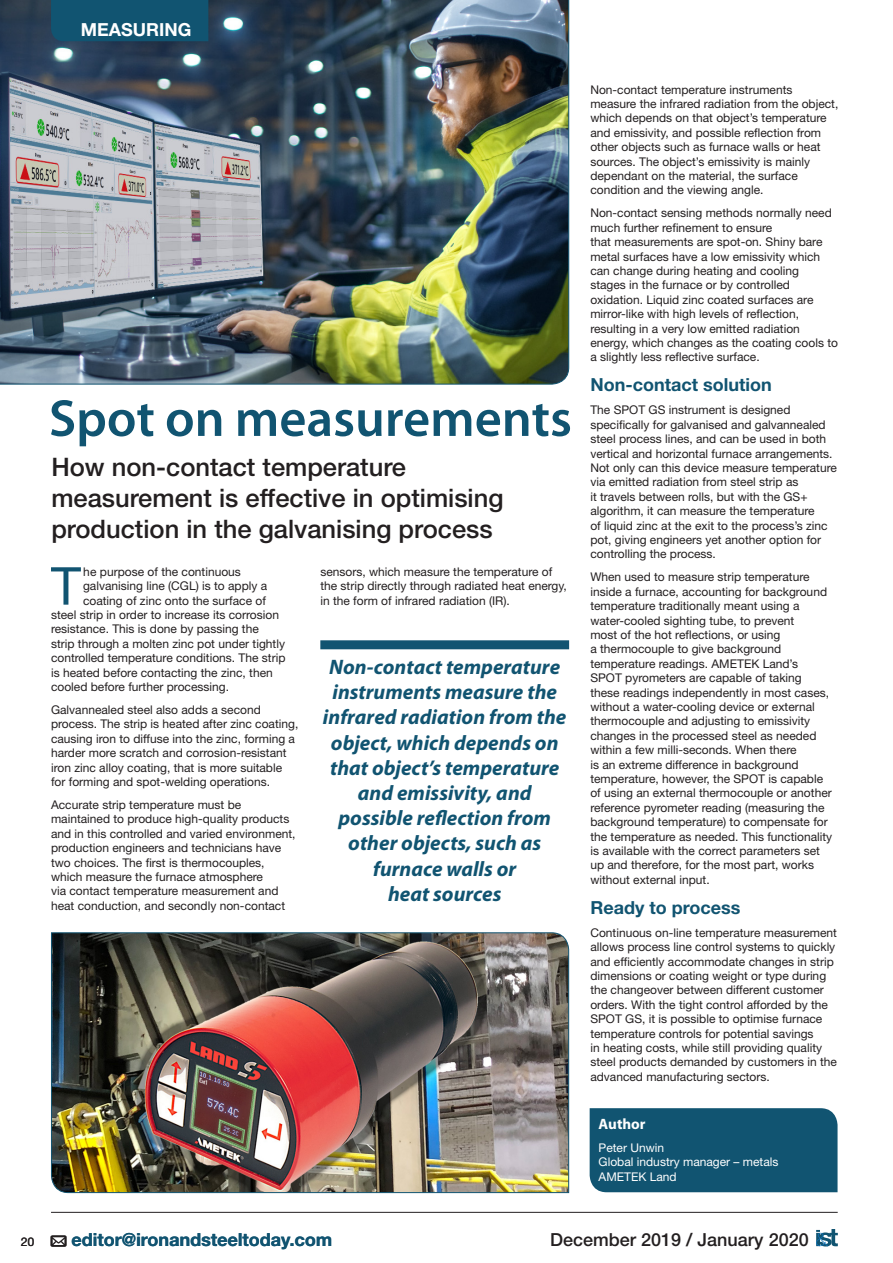
<style>
.page{position:relative;width:893px;height:1263px;background:#fff}
.page>*{position:absolute;margin:0;border:0;box-sizing:border-box;transform-origin:0 0}
.Feature_Title{font:600 52.5px "Myriad Pro";color:#115471}
.Feature_Body{font:52.35px "Helvetica Neue LT Std";color:#115471}
.Feature_Standfirst{font:500 25.5px/30.6px "Helvetica Neue LT Std";color:#231f20}
.Feature_Pulled_Quote{font:italic 700 21px/25.2px "Myriad Pro";color:#115471;text-align:center}
.Feature_Crosshead{font:700 18px "Helvetica Neue LT Std";color:#115471}
.t1{font:500 18px "Helvetica Neue LT Std";color:#231f20}
.t2{font:700 18px "Helvetica Neue LT Std";color:#fff}
.Cross_Head{font:700 15px "Myriad Pro";color:#fff}
.Feature_Body-2{font:12px/14.4px "Helvetica Neue LT Std";color:#231f20}
.Feature_Body_Before{font:12px/14.4px "Helvetica Neue LT Std";color:#231f20}
.Feature_Body-3{font:12px/14.4px "Helvetica Neue LT Std";color:#fff}
</style>
<div class="page">
<hr style="left:51px;top:1212px;width:787px;height:1px;background:#231f20">
<img style="left:0;top:0;width:569px;height:385px">
<svg style="left:816px;top:1230px;width:22px;height:16px"></svg>
<div style="left:320px;top:640px;width:249px;height:9px;background:#115471"></div>
<img style="left:51px;top:932px;width:519px;height:261px">
<div style="left:590px;top:1108px;width:247px;height:84px;background:#115471"></div>
<div style="left:51px;top:0;width:157px;height:41px;background:#115471"></div>
<p class="t2" style="left:81px;top:19px;width:112px">MEASURING</p>
<h3 class="t2" style="left:95px;top:19px;width:84px">FEATURE</h3>
<p class="Feature_Title" style="left:49px;top:389px;width:524px">Spot on measurements</p>
<p class="Feature_Standfirst" style="left:51px;top:452px;width:454px">How non-contact temperature measurement is effective in optimising production in the galvanising process</p>
<p class="Feature_Body" style="left:51px;top:555px;width:32px">T</p>
<p class="Feature_Body-2" style="left:83px;top:564px;width:159px">he purpose of the continuous</p>
<p class="Feature_Body-2" style="left:83px;top:579px;width:186px">galvanising line (CGL) is to apply a</p>
<p class="Feature_Body-2" style="left:83px;top:593px;width:184px">coating of zinc onto the surface of</p>
<p class="Feature_Body-2" style="left:51px;top:607px;width:230px">steel strip in order to increase its corrosion</p>
<p class="Feature_Body-2" style="left:51px;top:622px;width:209px">resistance. This is done by passing the</p>
<p class="Feature_Body-2" style="left:51px;top:636px;width:236px">strip through a molten zinc pot under tightly</p>
<p class="Feature_Body-2" style="left:51px;top:651px;width:236px">controlled temperature conditions. The strip</p>
<p class="Feature_Body-2" style="left:51px;top:665px;width:223px">is heated before contacting the zinc, then</p>
<p class="Feature_Body-2" style="left:51px;top:679px;width:180px">cooled before further processing.</p>
<p class="Feature_Body-2" style="left:51px;top:702px;width:249px">Galvannealed steel also adds a second process. The strip is heated after zinc coating, causing iron to diffuse into the zinc, forming a harder more scratch and corrosion-resistant iron zinc alloy coating, that is more suitable for forming and spot-welding operations.</p>
<p class="Feature_Body_Before" style="left:51px;top:797px;width:246px">Accurate strip temperature must be maintained to produce high-quality products and in this controlled and varied environment, production engineers and technicians have two choices. The first is thermocouples, which measure the furnace atmosphere<br>via contact temperature measurement and heat conduction, and secondly non-contact</p>
<p class="Feature_Body_Before" style="left:320px;top:564px;width:248px">sensors, which measure the temperature of the strip directly through radiated heat energy, in the form of infrared radiation (IR).</p>
<p class="Feature_Pulled_Quote" style="left:323px;top:655px;width:245px">Non-contact temperature instruments measure the infrared radiation from the object, which depends on that object’s temperature and emissivity, and possible reflection from other objects, such as furnace walls or<br>heat sources</p>
<p class="Feature_Body-2" style="left:590px;top:82px;width:250px">Non-contact temperature instruments measure the infrared radiation from the object, which depends on that object’s temperature and emissivity, and possible reflection from other objects such as furnace walls or heat sources. The object’s emissivity is mainly dependant on the material, the surface condition and the viewing angle.</p>
<p class="Feature_Body-2" style="left:590px;top:206px;width:249px">Non-contact sensing methods normally need much further refinement to ensure<br>that measurements are spot-on. Shiny bare metal surfaces have a low emissivity which can change during heating and cooling<br>stages in the furnace or by controlled oxidation. Liquid zinc coated surfaces are mirror-like with high levels of reflection, resulting in a very low emitted radiation energy, which changes as the coating cools to a slightly less reflective surface.</p>
<p class="Feature_Crosshead" style="left:590px;top:374px;width:183px">Non-contact solution</p>
<p class="Feature_Body-2" style="left:590px;top:403px;width:248px">The SPOT GS instrument is designed specifically for galvanised and galvannealed steel process lines, and can be used in both vertical and horizontal furnace arrangements.<br>Not only can this device measure temperature via emitted radiation from steel strip as<br>it travels between rolls, but with the GS+ algorithm, it can measure the temperature<br>of liquid zinc at the exit to the process’s zinc pot, giving engineers yet another option for controlling the process.</p>
<p class="Feature_Body-2" style="left:590px;top:570px;width:243px">When used to measure strip temperature inside a furnace, accounting for background temperature traditionally meant using a water-cooled sighting tube, to prevent<br>most of the hot reflections, or using<br>a thermocouple to give background temperature readings. AMETEK Land’s SPOT pyrometers are capable of taking these readings independently in most cases, without a water-cooling device or external thermocouple and adjusting to emissivity changes in the processed steel as needed within a few milli-seconds. When there<br>is an extreme difference in background temperature, however, the SPOT is capable of using an external thermocouple or another reference pyrometer reading (measuring the background temperature) to compensate for the temperature as needed. This functionality is available with the correct parameters set up and therefore, for the most part, works without external input.</p>
<p class="Feature_Crosshead" style="left:590px;top:896px;width:152px">Ready to process</p>
<p class="Feature_Body-2" style="left:590px;top:925px;width:248px">Continuous on-line temperature measurement allows process line control systems to quickly and efficiently accommodate changes in strip dimensions or coating weight or type during the changeover between different customer orders. With the tight control afforded by the SPOT GS, it is possible to optimise furnace temperature controls for potential savings<br>in heating costs, while still providing quality steel products demanded by customers in the advanced manufacturing sectors.</p>
<p class="Cross_Head" style="left:599px;top:1115px;width:49px">Author</p>
<p class="Feature_Body-3" style="left:599px;top:1140px;width:181px">Peter Unwin<br>Global industry manager – metals<br>AMETEK Land</p>
<p class="Feature_Body-2" style="left:21px;top:1234px;width:15px">20</p>
<h3 class="Feature_Crosshead" style="left:72px;top:1228px;width:262px">editor@ironandsteeltoday.com</h3>
<p class="t1" style="left:550px;top:1229px;width:260px">December 2019 / January 2020</p>
</div>
